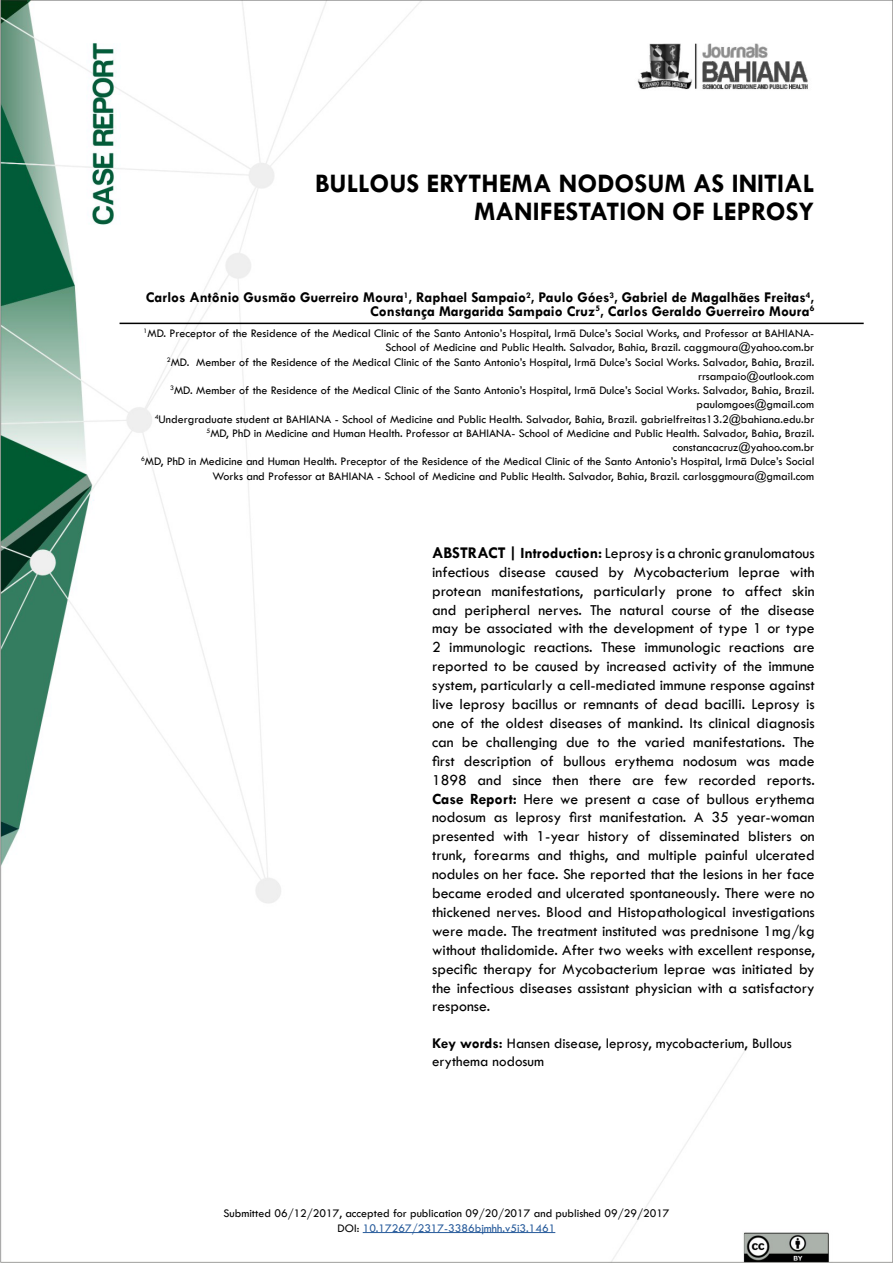
<style>
.page{position:relative;width:893px;height:1263px;background:#fff}
.page>*{position:absolute;margin:0;border:0;box-sizing:border-box;transform-origin:0 0}
.t1{font:700 27px/28.5px "Tw Cen";color:#000;text-align:right}
.t2{font:15.75px/18.9px "Tw Cen";color:#000;text-align:justify}
.t3{font:700 15px/13.5px "Tw Cen";color:#000;text-align:right}
.t4{font:15px/18px "Tw Cen";color:#000}
.t5{font:12px/14.2px "Tw Cen";color:#000;text-align:right}
.s1{font-weight:700;font-size:16.5px}
.s2{font-weight:700}
.s3{color:#275b9b}
</style>
<div class="page">
<img style="left:0;top:0;width:893px;height:1262px">
<hr style="left:120px;top:323px;width:744px;height:1px;background:#000">
<hr style="left:363px;top:1232px;width:192px;height:1px;background:#275b9b">
<h1 class="t1" style="left:315px;top:168px;width:501px">BULLOUS ERYTHEMA NODOSUM AS INITIAL<br>MANIFESTATION OF LEPROSY</h1>
<p class="t3" style="left:146px;top:291px;width:670px">Carlos Antônio Gusmão Guerreiro Moura<sup>1</sup>, Raphael Sampaio<sup>2</sup>, Paulo Góes<sup>3</sup>, Gabriel de Magalhães Freitas<sup>4</sup>,<br>Constança Margarida Sampaio Cruz<sup>5</sup>, Carlos Geraldo Guerreiro Moura<sup>6</sup></p>
<p class="t5" style="left:141px;top:326px;width:675px"><sup>1</sup>MD. Preceptor of the Residence of the Medical Clinic of the Santo Antonio’s Hospital, Irmã Dulce’s Social Works, and Professor at BAHIANA-School of Medicine and Public Health. Salvador, Bahia, Brazil. caggmoura@yahoo.com.br<br><sup>2</sup>MD. Member of the Residence of the Medical Clinic of the Santo Antonio’s Hospital, Irmã Dulce’s Social Works. Salvador, Bahia, Brazil. rrsampaio@outlook.com<br><sup>3</sup>MD. Member of the Residence of the Medical Clinic of the Santo Antonio’s Hospital, Irmã Dulce’s Social Works. Salvador, Bahia, Brazil. paulomgoes@gmail.com<br><sup>4</sup>Undergraduate student at BAHIANA - School of Medicine and Public Health. Salvador, Bahia, Brazil. gabrielfreitas13.2@bahiana.edu.br <sup>5</sup>MD, PhD in Medicine and Human Health. Professor at BAHIANA- School of Medicine and Public Health. Salvador, Bahia, Brazil. constancacruz@yahoo.com.br<br><sup>6</sup>MD, PhD in Medicine and Human Health. Preceptor of the Residence of the Medical Clinic of the Santo Antonio’s Hospital, Irmã Dulce’s Social Works and Professor at BAHIANA - School of Medicine and Public Health. Salvador, Bahia, Brazil. carlosggmoura@gmail.com</p>
<p class="t2" style="left:432px;top:543px;width:384px"><span class="s1">ABSTRACT |</span> <span class="s2">Introduction:</span> Leprosy is a chronic granulomatous infectious disease caused by Mycobacterium leprae with protean manifestations, particularly prone to affect skin and peripheral nerves. The natural course of the disease may be associated with the development of type 1 or type 2 immunologic reactions. These immunologic reactions are reported to be caused by increased activity of the immune system, particularly a cell-mediated immune response against live leprosy bacillus or remnants of dead bacilli. Leprosy is one of the oldest diseases of mankind. Its clinical diagnosis can be challenging due to the varied manifestations. The first description of bullous erythema nodosum was made 1898 and since then there are few recorded reports.<br><span class="s2">Case Report:</span> Here we present a case of bullous erythema nodosum as leprosy first manifestation. A 35 year-woman presented with 1-year history of disseminated blisters on trunk, forearms and thighs, and multiple painful ulcerated nodules on her face. She reported that the lesions in her face became eroded and ulcerated spontaneously. There were no thickened nerves. Blood and Histopathological investigations were made. The treatment instituted was prednisone 1mg/kg without thalidomide. After two weeks with excellent response, specific therapy for Mycobacterium leprae was initiated by the infectious diseases assistant physician with a satisfactory response.</p>
<p class="t4" style="left:432px;top:1034px;width:361px"><span class="s2">Key words:</span> Hansen disease, leprosy, mycobacterium, Bullous erythema nodosum</p>
<p class="t5" style="left:223px;top:1206px;width:448px;text-align:center">Submitted 06/12/2017, accepted for publication 09/20/2017 and published 09/29/2017<br>DOI: <span class="s3">10.17267/2317-3386bjmhh.v5i3.1461</span></p>
</div>
